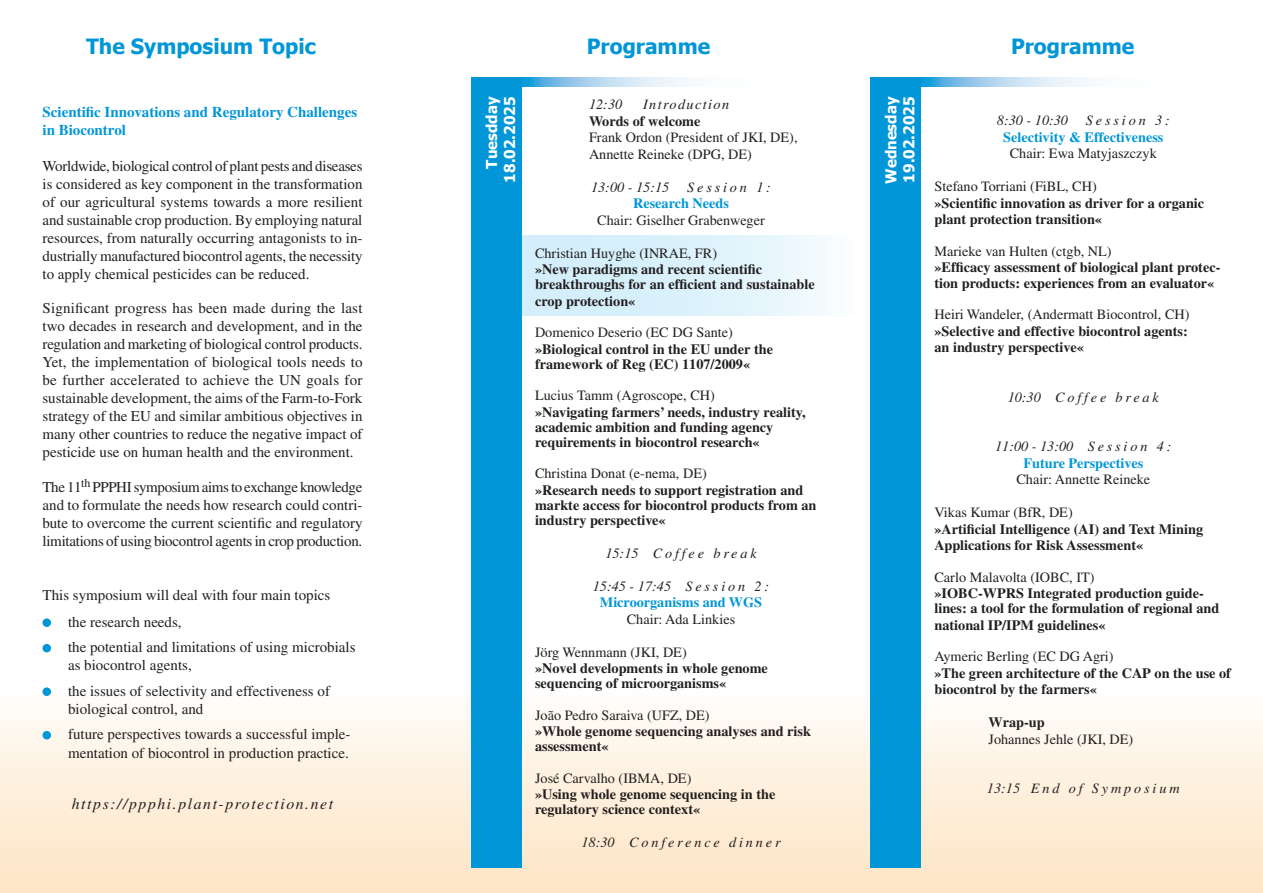
<style>
.page{position:relative;width:1263px;height:893px;background:#fff}
.page>*{position:absolute;margin:0;border:0;box-sizing:border-box;transform-origin:0 0}
.t1{font:700 21px "Tahoma";color:#0196d7}
.t2{font:italic 15.75px "Times";letter-spacing:.1em;color:#231f20}
.t3{font:15px/18px "Times";color:#231f20}
.t4{font:700 15px/18px "Times";color:#0196d7}
.t5{font:700 15px/18px "Tahoma";color:#fff;text-align:right}
.t6{font:700 14.25px/15px "Times";color:#231f20}
.t7{font:14.25px/16.5px "Times";color:#231f20}
.t8{font:italic 14.25px "Times";letter-spacing:.2em;color:#231f20}
.t9{font:700 14.25px "Times";color:#0196d7}
.t10{font:italic 14.25px "Times";letter-spacing:.1em;color:#231f20}
</style>
<div class="page">
<img style="left:0;top:451px;width:1263px;height:442px">
<div style="left:520px;top:235px;width:334px;height:81px;background:linear-gradient(to right,#ccecfa,#f3fafe)"></div>
<svg style="left:921px;top:77px;width:167px;height:9px"></svg>
<svg style="left:521px;top:77px;width:167px;height:9px"></svg>
<div style="left:43px;top:618px;width:8px;height:9px;background:#0196d7;border-radius:50%"></div>
<div style="left:43px;top:644px;width:8px;height:8px;background:#0196d7;border-radius:50%"></div>
<div style="left:43px;top:687px;width:8px;height:9px;background:#0196d7;border-radius:50%"></div>
<div style="left:43px;top:731px;width:8px;height:8px;background:#0196d7;border-radius:50%"></div>
<div style="left:471px;top:77px;width:50px;height:791px;background:#0196d7"></div>
<div style="left:870px;top:77px;width:51px;height:791px;background:#0196d7"></div>
<h1 class="t1" style="left:86px;top:32px;width:231px">The Symposium Topic</h1>
<h1 class="t1" style="left:587px;top:32px;width:125px">Programme</h1>
<h1 class="t1" style="left:1011px;top:32px;width:125px">Programme</h1>
<p class="t4" style="left:43px;top:103px;width:316px">Scientific Innovations and Regulatory Challenges in Biocontrol</p>
<p class="t3" style="left:43px;top:157px;width:322px;text-align:justify">Worldwide, biological control of plant pests and diseases is considered as key component in the transformation of our agricultural systems towards a more resilient and sustainable crop production. By employing natural resources, from naturally occurring antagonists to in&shy;dustrially manufactured biocontrol agents, the necessity to apply chemical pesticides can be reduced.</p>
<p class="t3" style="left:43px;top:299px;width:322px;text-align:justify">Significant progress has been made during the last two decades in research and development, and in the regulation and marketing of biological control products.<br>Yet, the implementation of biological tools needs to be further accelerated to achieve the UN goals for sustainable development, the aims of the Farm-to-Fork strategy of the EU and similar ambitious objectives in many other countries to reduce the negative impact of pesticide use on human health and the environment.</p>
<p class="t3" style="left:43px;top:478px;width:321px;text-align:justify">The 11<sup>th</sup> PPPHI symposium aims to exchange knowledge and to formulate the needs how research could contri&shy;bute to overcome the current scientific and regulatory limitations of using biocontrol agents in crop production.</p>
<p class="t3" style="left:68px;top:581px;width:264px;line-height:27px;text-indent:-25px">This symposium will deal with four main topics the research needs,</p>
<p class="t3" style="left:68px;top:638px;width:289px">the potential and limitations of using microbials as biocontrol agents,</p>
<p class="t3" style="left:68px;top:682px;width:263px">the issues of selectivity and effectiveness of biological control, and</p>
<p class="t3" style="left:68px;top:725px;width:284px;line-height:18.9px">future perspectives towards a successful imple&shy;mentation of biocontrol in production practice.</p>
<p class="t2" style="left:72px;top:795px;width:263px">https://ppphi.plant-protection.net</p>
<p class="t5" style="left:482px;top:183px;width:87px;rotate:-90deg">Tuesdday<br>18.02.2025</p>
<p class="t5" style="left:881px;top:184px;width:89px;text-align:left;rotate:-90deg">Wednesday<br>19.02.2025</p>
<p class="t8" style="left:589px;top:96px;width:35px">12:30</p>
<p class="t10" style="left:643px;top:96px;width:88px">Introduction</p>
<p class="t6" style="left:589px;top:113px;width:113px">Words of welcome</p>
<p class="t7" style="left:589px;top:129px;width:210px">Frank Ordon (President of JKI, DE),<br>Annette Reineke (DPG, DE)</p>
<p class="t8" style="left:591px;top:179px;width:80px">13:00 - 15:15</p>
<p class="t8" style="left:687px;top:179px;width:85px">Session 1:</p>
<p class="t9" style="left:633px;top:195px;width:97px">Research Needs</p>
<p class="t7" style="left:597px;top:211px;width:169px">Chair: Giselher Grabenweger</p>
<p class="t7" style="left:535px;top:244px;width:184px">Christian Huyghe (INRAE, FR)</p>
<p class="t6" style="left:535px;top:261px;width:281px">»New paradigms and recent scientific breakthroughs for an efficient and sustainable</p>
<p class="t6" style="left:535px;top:293px;width:102px">crop protection«</p>
<p class="t7" style="left:535px;top:324px;width:199px">Domenico Deserio (EC DG Sante)</p>
<p class="t6" style="left:535px;top:341px;width:240px">»Biological control in the EU under the framework of Reg (EC) 1107/2009«</p>
<p class="t7" style="left:535px;top:387px;width:181px">Lucius Tamm (Agroscope, CH)</p>
<p class="t6" style="left:535px;top:404px;width:272px">»Navigating farmers’ needs, industry reality, academic ambition and funding agency requirements in biocontrol research«</p>
<p class="t7" style="left:535px;top:465px;width:173px">Christina Donat (e-nema, DE)</p>
<p class="t6" style="left:535px;top:482px;width:283px">»Research needs to support registration and markte access for biocontrol products from an industry perspective«</p>
<p class="t8" style="left:605px;top:545px;width:153px">15:15 Coffee break</p>
<p class="t8" style="left:593px;top:578px;width:178px">15:45 - 17:45 Session 2:</p>
<p class="t9" style="left:600px;top:594px;width:164px">Microorganisms and WGS</p>
<p class="t7" style="left:627px;top:611px;width:110px">Chair: Ada Linkies</p>
<p class="t7" style="left:535px;top:644px;width:153px">Jörg Wennmann (JKI, DE)</p>
<p class="t6" style="left:535px;top:661px;width:234px">»Novel developments in whole genome sequencing of microorganisms«</p>
<p class="t7" style="left:535px;top:707px;width:176px">João Pedro Saraiva (UFZ, DE)</p>
<p class="t6" style="left:535px;top:724px;width:277px">»Whole genome sequencing analyses and risk assessment«</p>
<p class="t7" style="left:535px;top:770px;width:158px">José Carvalho (IBMA, DE)</p>
<p class="t6" style="left:535px;top:787px;width:242px">»Using whole genome sequencing in the regulatory science context«</p>
<p class="t8" style="left:581px;top:835px;width:201px">18:30 Conference dinner</p>
<p class="t8" style="left:997px;top:113px;width:73px">8:30 - 10:30</p>
<p class="t8" style="left:1086px;top:113px;width:85px">Session 3:</p>
<p class="t9" style="left:1003px;top:129px;width:162px">Selectivity &amp; Effectiveness</p>
<p class="t7" style="left:1010px;top:145px;width:149px">Chair: Ewa Matyjaszczyk</p>
<p class="t7" style="left:934px;top:178px;width:164px">Stefano Torriani (FiBL, CH)</p>
<p class="t6" style="left:934px;top:195px;width:271px;line-height:16.5px">»Scientific innovation as driver for a organic plant protection transition«</p>
<p class="t7" style="left:934px;top:243px;width:179px">Marieke van Hulten (ctgb, NL)</p>
<p class="t6" style="left:934px;top:260px;width:287px">»Efficacy assessment of biological plant protec&shy;tion products: experiences from an evaluator«</p>
<p class="t7" style="left:934px;top:306px;width:257px">Heiri Wandeler, (Andermatt Biocontrol, CH)</p>
<p class="t6" style="left:934px;top:322px;width:255px;line-height:16.5px">»Selective and effective biocontrol agents: an industry perspective«</p>
<p class="t8" style="left:1008px;top:389px;width:153px">10:30 Coffee break</p>
<p class="t8" style="left:995px;top:438px;width:178px">11:00 - 13:00 Session 4:</p>
<p class="t9" style="left:1023px;top:454px;width:121px">Future Perspectives</p>
<p class="t7" style="left:1016px;top:471px;width:135px">Chair: Annette Reineke</p>
<p class="t7" style="left:934px;top:504px;width:140px">Vikas Kumar (BfR, DE)</p>
<p class="t6" style="left:934px;top:520px;width:270px;line-height:16.5px">»Artificial Intelligence (AI) and Text Mining<br>Applications for Risk Assessment«</p>
<p class="t7" style="left:934px;top:568px;width:162px">Carlo Malavolta (IOBC, IT)</p>
<p class="t6" style="left:934px;top:585px;width:286px">»IOBC-WPRS Integrated production guide&shy;lines: a tool for the formulation of regional and</p>
<p class="t6" style="left:934px;top:617px;width:173px">national IP/IPM guidelines«</p>
<p class="t7" style="left:934px;top:648px;width:181px">Aymeric Berling (EC DG Agri)</p>
<p class="t6" style="left:934px;top:664px;width:298px;line-height:16.5px">»The green architecture of the CAP on the use of biocontrol by the farmers«</p>
<p class="t6" style="left:988px;top:714px;width:58px">Wrap-up</p>
<p class="t7" style="left:988px;top:730px;width:146px">Johannes Jehle (JKI, DE)</p>
<p class="t8" style="left:987px;top:780px;width:194px">13:15 End of Symposium</p>
</div>
